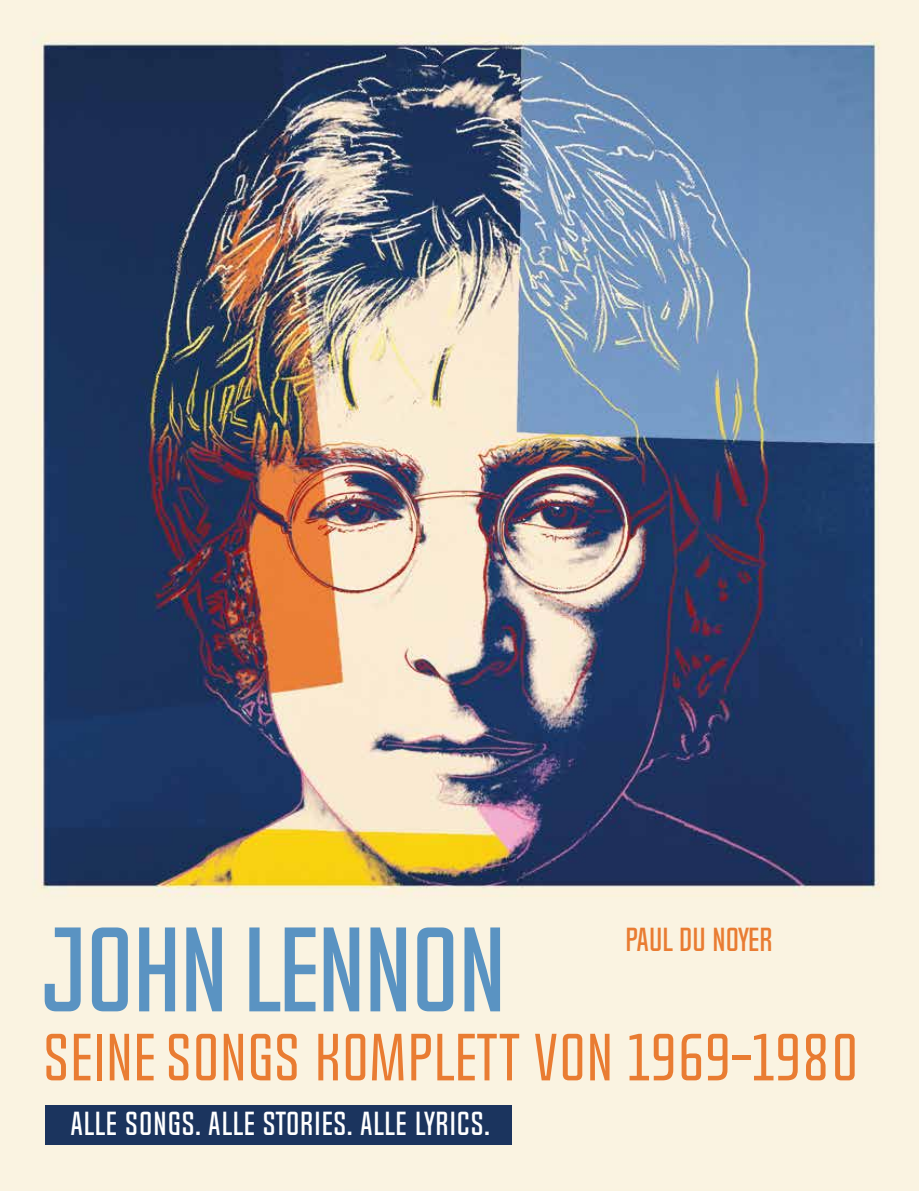
<style>
.page{position:relative;width:919px;height:1191px;background:#fff}
.page>*{position:absolute;margin:0;border:0;box-sizing:border-box;transform-origin:0 0}
.t1{font:108px "Chosence";letter-spacing:-.01em;color:#5a93c2}
.t2{font:300 60px "Chosence";letter-spacing:.01em;color:#e97c32}
.t3{font:30px "Chosence";letter-spacing:.03em;color:#fff}
.t4{font:30px "Chosence";color:#e97c32}
</style>
<div class="page">
<img style="left:0;top:0;width:918px;height:1191px">
<div style="left:45px;top:1104px;width:466px;height:40px;background:#1b345e"></div>
<p class="t4" style="left:625px;top:923px;width:149px">PAUL DU NOYER</p>
<h1 class="t1" style="left:44px;top:911px;width:464px">JOHN LENNON</h1>
<h2 class="t2" style="left:44px;top:1025px;width:815px">SEINE SONGS KOMPLETT VON 1969-1980</h2>
<p class="t3" style="left:71px;top:1106px;width:420px">ALLE SONGS. ALLE STORIES. ALLE LYRICS.</p>
</div>
